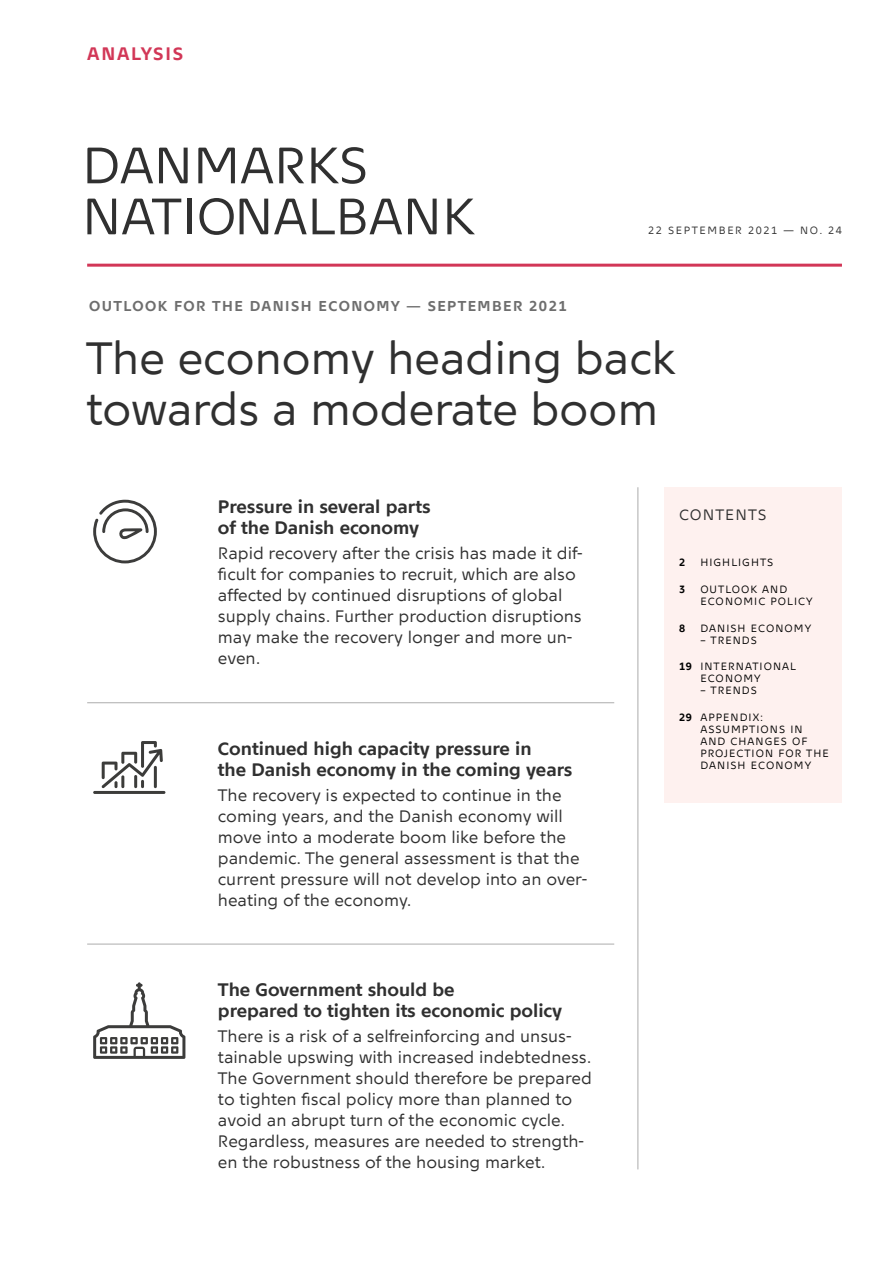
<style>
.page{position:relative;width:893px;height:1263px;background:#fff}
.page>*{position:absolute;margin:0;border:0;box-sizing:border-box;transform-origin:0 0}
.t1{font:51px/51px "Nationalbank";color:#303030}
.H1_overskrift_32_34{font:45px/51px "Nationalbank";letter-spacing:-.01em;color:#303030}
.Ikon-_og_bullit_fed{font:700 18px/21px "Nationalbank";color:#303030}
.t2{font:700 18px "Nationalbank";letter-spacing:.1em;color:#d23757}
.Ikon-_og_bullit_brød{font:16.5px/21px "Nationalbank";color:#303030}
.Indhold_VERSAL_10_pk{font:15px "Nationalbank";letter-spacing:.07em;color:#303030}
.Trompet{font:700 14.25px "Nationalbank";letter-spacing:.1em;color:#6e6e6e}
.Indhold_brød_VERSAL{font:10.5px/12px "Nationalbank";letter-spacing:.1em;color:#000}
.Date{font:10.5px "Nationalbank";letter-spacing:.15em;color:#303030}
.Indhold_brød_VERSAL-2{font:700 10.5px "Nationalbank";color:#000}
.s1{font-weight:700}
</style>
<div class="page">
<hr style="left:87px;top:264px;width:755px;height:3px;background:#d23757">
<div style="left:664px;top:487px;width:178px;height:315px;background:#fef1ef"></div>
<hr style="left:87px;top:702px;width:131px;height:1px;background:#acacac">
<hr style="left:218px;top:702px;width:396px;height:1px;background:#acacac">
<hr style="left:87px;top:944px;width:131px;height:1px;background:#acacac">
<hr style="left:218px;top:944px;width:396px;height:1px;background:#acacac">
<svg style="left:93px;top:500px;width:64px;height:63px"></svg>
<hr style="left:93px;top:791px;width:72px;height:3px;background:#3c3c3a;border-radius:2px">
<svg style="left:102px;top:741px;width:61px;height:47px"></svg>
<svg style="left:93px;top:982px;width:92px;height:77px"></svg>
<hr style="left:638px;top:487px;width:1px;height:682px;background:#acacac">
<p class="t2" style="left:87px;top:43px;width:98px">ANALYSIS</p>
<h1 class="t1" style="left:82px;top:139px;width:394px">DANMARKS<br>NATIONALBANK</h1>
<p class="Trompet" style="left:89px;top:297px;width:479px">OUTLOOK FOR THE DANISH ECONOMY — SEPTEMBER 2021</p>
<p class="Date" style="left:648px;top:224px;width:195px">22 SEPTEMBER 2021 — NO. 24</p>
<p class="H1_overskrift_32_34" style="left:86px;top:332px;width:591px">The economy heading back towards a moderate boom</p>
<p class="Ikon-_og_bullit_fed" style="left:218px;top:496px;width:214px">Pressure in several parts of the Danish economy</p>
<p class="Ikon-_og_bullit_brød" style="left:218px;top:543px;width:366px">Rapid recovery after the crisis has made it dif&shy;ficult for companies to recruit, which are also affected by continued disruptions of global supply chains. Further production disruptions may make the recovery longer and more un&shy;even.</p>
<p class="Ikon-_og_bullit_fed" style="left:218px;top:737px;width:356px">Continued high capacity pressure in<br>the Danish economy in the coming years</p>
<p class="Ikon-_og_bullit_brød" style="left:218px;top:784px;width:371px">The recovery is expected to continue in the coming years, and the Danish economy will move into a moderate boom like before the pandemic. The general assessment is that the current pressure will not develop into an over&shy;heating of the economy.</p>
<p class="Ikon-_og_bullit_fed" style="left:218px;top:979px;width:346px">The Government should be<br>prepared to tighten its economic policy</p>
<p class="Ikon-_og_bullit_brød" style="left:218px;top:1026px;width:375px">There is a risk of a selfreinforcing and unsus&shy;tainable upswing with increased indebtedness.<br>The Government should therefore be prepared to tighten fiscal policy more than planned to avoid an abrupt turn of the economic cycle.<br>Regardless, measures are needed to strength&shy;en the robustness of the housing market.</p>
<p class="Indhold_VERSAL_10_pk" style="left:679px;top:506px;width:89px">CONTENTS</p>
<p class="Indhold_brød_VERSAL-2" style="left:679px;top:556px;width:8px">2</p>
<p class="Indhold_brød_VERSAL" style="left:700px;top:556px;width:75px">HIGHLIGHTS</p>
<p class="Indhold_brød_VERSAL-2" style="left:679px;top:583px;width:8px">3</p>
<p class="Indhold_brød_VERSAL" style="left:700px;top:583px;width:114px">OUTLOOK AND<br>ECONOMIC POLICY</p>
<p class="Indhold_brød_VERSAL-2" style="left:679px;top:621px;width:8px">8</p>
<p class="Indhold_brød_VERSAL" style="left:700px;top:622px;width:112px">DANISH ECONOMY</p>
<p class="Indhold_brød_VERSAL" style="left:700px;top:634px;width:58px">– TRENDS</p>
<p class="Indhold_brød_VERSAL" style="left:700px;top:661px;width:97px;text-indent:-21px"><span class="s1">19</span> INTERNATIONAL<br>ECONOMY</p>
<p class="Indhold_brød_VERSAL" style="left:700px;top:685px;width:58px">– TRENDS</p>
<p class="Indhold_brød_VERSAL" style="left:700px;top:711px;width:130px;text-indent:-21px"><span class="s1">29</span> APPENDIX:<br>ASSUMPTIONS IN<br>AND CHANGES OF<br>PROJECTION FOR THE<br>DANISH ECONOMY</p>
</div>
